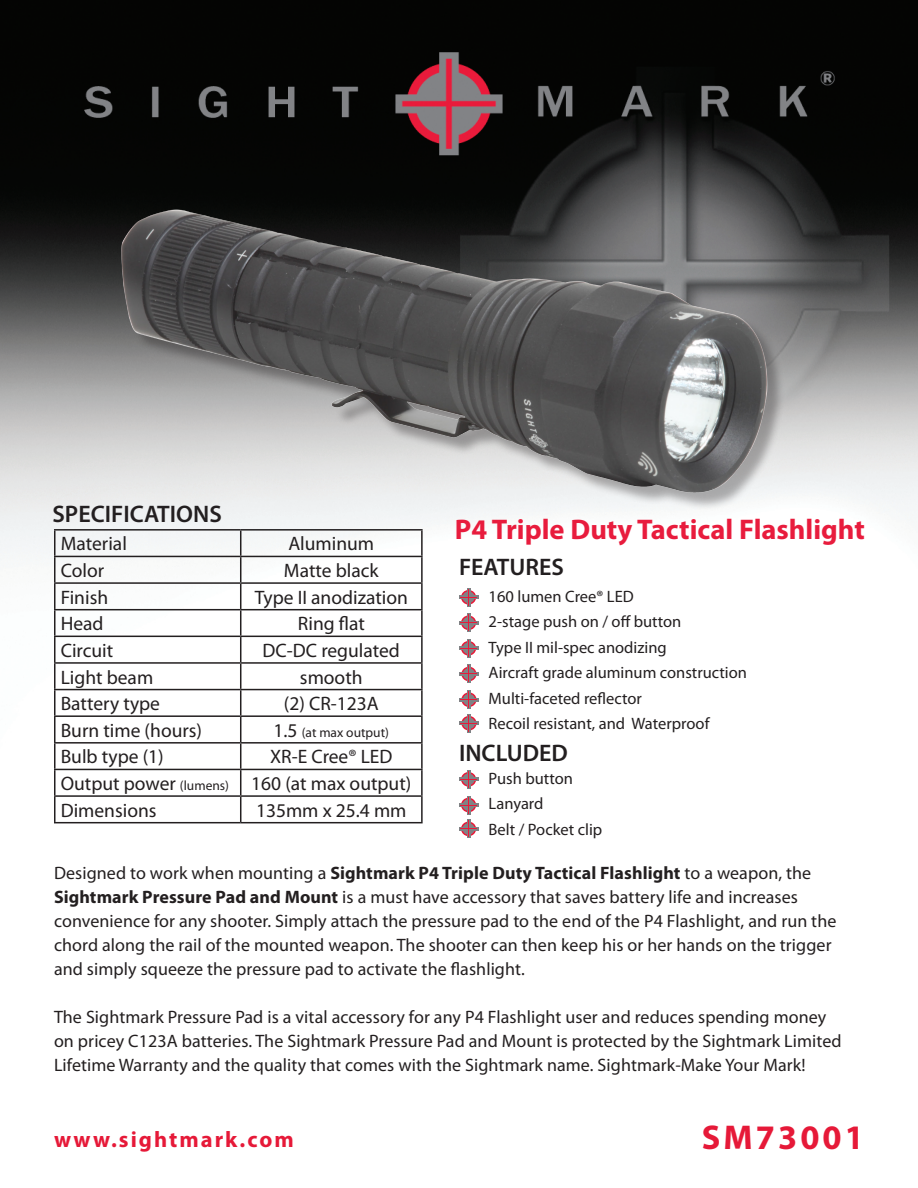
<style>
.page{position:relative;width:918px;height:1188px;background:#fff}
.page>*{position:absolute;margin:0;border:0;box-sizing:border-box;transform-origin:0 0}
.t1{font:700 34.5px "Myriad Pro";letter-spacing:.09em;color:#e61938}
.t2{font:700 28.5px "Myriad Pro";color:#e81c3d}
.t3{font:600 24px "Myriad Pro";color:#231f20}
.t4{font:700 22.5px "Myriad Pro";letter-spacing:.09em;color:#e61938}
.t5{font:19.5px "Myriad Pro";color:#231f20}
.t6{font:18px/24px "Myriad Pro";letter-spacing:.005em;color:#231f20}
.t7{font:16.5px "Myriad Pro";color:#231f20}
.t8{font:13.5px "Myriad Pro";color:#231f20}
.s1{font-size:19.5px}
.s2{font-size:13.5px}
.s3{font-weight:700}
</style>
<div class="page">
<img style="left:0;top:0;width:918px;height:838px">
<img style="left:89px;top:146px;width:721px;height:481px">
<hr style="left:467px;top:588px;width:3px;height:19px;background:#808285">
<hr style="left:459px;top:596px;width:19px;height:3px;background:#808285">
<svg style="left:460px;top:589px;width:17px;height:16px"></svg>
<hr style="left:467px;top:614px;width:3px;height:18px;background:#808285">
<hr style="left:459px;top:621px;width:19px;height:3px;background:#808285">
<svg style="left:460px;top:615px;width:17px;height:16px"></svg>
<hr style="left:467px;top:639px;width:3px;height:19px;background:#808285">
<hr style="left:459px;top:647px;width:19px;height:3px;background:#808285">
<svg style="left:460px;top:640px;width:17px;height:16px"></svg>
<hr style="left:467px;top:665px;width:4px;height:18px;background:#808285">
<hr style="left:459px;top:672px;width:20px;height:4px;background:#808285">
<svg style="left:461px;top:666px;width:16px;height:16px"></svg>
<hr style="left:467px;top:690px;width:4px;height:19px;background:#808285">
<hr style="left:459px;top:698px;width:20px;height:3px;background:#808285">
<svg style="left:461px;top:692px;width:16px;height:16px"></svg>
<hr style="left:467px;top:714px;width:4px;height:18px;background:#808285">
<hr style="left:459px;top:722px;width:20px;height:3px;background:#808285">
<svg style="left:461px;top:715px;width:16px;height:16px"></svg>
<hr style="left:54px;top:529px;width:187px;height:2px;background:#231f20">
<hr style="left:54px;top:531px;width:2px;height:25px;background:#231f20">
<hr style="left:241px;top:529px;width:182px;height:2px;background:#231f20">
<hr style="left:421px;top:531px;width:2px;height:25px;background:#231f20">
<hr style="left:54px;top:556px;width:187px;height:1px;background:#231f20">
<hr style="left:54px;top:557px;width:2px;height:25px;background:#231f20">
<hr style="left:241px;top:556px;width:182px;height:1px;background:#231f20">
<hr style="left:421px;top:557px;width:2px;height:25px;background:#231f20">
<hr style="left:54px;top:582px;width:187px;height:2px;background:#231f20">
<hr style="left:54px;top:584px;width:2px;height:25px;background:#231f20">
<hr style="left:241px;top:582px;width:182px;height:2px;background:#231f20">
<hr style="left:421px;top:584px;width:2px;height:25px;background:#231f20">
<hr style="left:54px;top:609px;width:187px;height:1px;background:#231f20">
<hr style="left:54px;top:610px;width:2px;height:26px;background:#231f20">
<hr style="left:241px;top:609px;width:182px;height:1px;background:#231f20">
<hr style="left:421px;top:610px;width:2px;height:26px;background:#231f20">
<hr style="left:54px;top:636px;width:187px;height:1px;background:#231f20">
<hr style="left:54px;top:637px;width:2px;height:25px;background:#231f20">
<hr style="left:241px;top:636px;width:182px;height:1px;background:#231f20">
<hr style="left:421px;top:637px;width:2px;height:25px;background:#231f20">
<hr style="left:54px;top:662px;width:187px;height:2px;background:#231f20">
<hr style="left:54px;top:664px;width:2px;height:25px;background:#231f20">
<hr style="left:241px;top:662px;width:182px;height:2px;background:#231f20">
<hr style="left:421px;top:664px;width:2px;height:25px;background:#231f20">
<hr style="left:54px;top:689px;width:187px;height:1px;background:#231f20">
<hr style="left:54px;top:690px;width:2px;height:25px;background:#231f20">
<hr style="left:241px;top:689px;width:182px;height:1px;background:#231f20">
<hr style="left:421px;top:690px;width:2px;height:25px;background:#231f20">
<hr style="left:54px;top:715px;width:187px;height:2px;background:#231f20">
<hr style="left:54px;top:717px;width:2px;height:25px;background:#231f20">
<hr style="left:241px;top:715px;width:182px;height:2px;background:#231f20">
<hr style="left:421px;top:717px;width:2px;height:25px;background:#231f20">
<hr style="left:54px;top:742px;width:187px;height:2px;background:#231f20">
<hr style="left:54px;top:744px;width:2px;height:25px;background:#231f20">
<hr style="left:241px;top:742px;width:182px;height:2px;background:#231f20">
<hr style="left:421px;top:744px;width:2px;height:25px;background:#231f20">
<hr style="left:54px;top:769px;width:187px;height:1px;background:#231f20">
<hr style="left:54px;top:770px;width:2px;height:25px;background:#231f20">
<hr style="left:241px;top:769px;width:182px;height:1px;background:#231f20">
<hr style="left:421px;top:770px;width:2px;height:25px;background:#231f20">
<hr style="left:54px;top:795px;width:187px;height:2px;background:#231f20">
<hr style="left:54px;top:797px;width:2px;height:25px;background:#231f20">
<hr style="left:241px;top:795px;width:182px;height:2px;background:#231f20">
<svg style="left:240px;top:531px;width:1px;height:291px"></svg>
<hr style="left:421px;top:797px;width:2px;height:25px;background:#231f20">
<hr style="left:54px;top:822px;width:187px;height:1px;background:#231f20">
<hr style="left:241px;top:822px;width:182px;height:1px;background:#231f20">
<hr style="left:467px;top:770px;width:3px;height:19px;background:#808285">
<hr style="left:459px;top:778px;width:19px;height:3px;background:#808285">
<svg style="left:460px;top:771px;width:17px;height:16px"></svg>
<hr style="left:467px;top:796px;width:3px;height:18px;background:#808285">
<hr style="left:459px;top:803px;width:19px;height:4px;background:#808285">
<svg style="left:460px;top:797px;width:17px;height:16px"></svg>
<hr style="left:467px;top:820px;width:3px;height:18px;background:#808285">
<hr style="left:459px;top:827px;width:19px;height:4px;background:#808285">
<svg style="left:460px;top:821px;width:17px;height:16px"></svg>
<p class="t3" style="left:52px;top:499px;width:171px">SPECIFICATIONS</p>
<p class="t5" style="left:61px;top:532px;width:68px">Material</p>
<p class="t5" style="left:288px;top:532px;width:87px">Aluminum</p>
<p class="t5" style="left:61px;top:559px;width:45px">Color</p>
<p class="t5" style="left:284px;top:559px;width:96px">Matte black</p>
<p class="t5" style="left:61px;top:585px;width:49px">Finish</p>
<p class="t5" style="left:255px;top:585px;width:155px">Type II anodization</p>
<p class="t5" style="left:61px;top:612px;width:44px">Head</p>
<p class="t5" style="left:298px;top:612px;width:69px">Ring flat</p>
<p class="t5" style="left:61px;top:638px;width:54px">Circuit</p>
<p class="t5" style="left:263px;top:638px;width:139px">DC-DC regulated</p>
<p class="t5" style="left:61px;top:665px;width:94px">Light beam</p>
<p class="t5" style="left:300px;top:665px;width:64px">smooth</p>
<p class="t5" style="left:61px;top:692px;width:101px">Battery type</p>
<p class="t5" style="left:284px;top:692px;width:96px">(2) CR-123A</p>
<p class="t5" style="left:61px;top:718px;width:143px">Burn time (hours)</p>
<p class="t8" style="left:274px;top:724px;width:117px"><span class="s1">1.5</span> (at max output)</p>
<p class="t5" style="left:61px;top:745px;width:105px">Bulb type (1)</p>
<p class="t5" style="left:270px;top:745px;width:124px">XR-E Cree® LED</p>
<p class="t5" style="left:61px;top:772px;width:170px">Output power <span class="s2">(lumens)</span></p>
<p class="t5" style="left:251px;top:772px;width:162px">160 (at max output)</p>
<p class="t5" style="left:61px;top:798px;width:97px">Dimensions</p>
<p class="t5" style="left:256px;top:798px;width:152px">135mm x 25.4 mm</p>
<p class="t2" style="left:455px;top:511px;width:412px">P4 Triple Duty Tactical Flashlight</p>
<p class="t3" style="left:459px;top:552px;width:106px">FEATURES</p>
<p class="t7" style="left:489px;top:586px;width:147px">160 lumen Cree® LED</p>
<p class="t7" style="left:489px;top:612px;width:194px">2-stage push on / off button</p>
<p class="t7" style="left:489px;top:637px;width:180px">Type II mil-spec anodizing</p>
<p class="t7" style="left:489px;top:663px;width:260px">Aircraft grade aluminum construction</p>
<p class="t7" style="left:489px;top:688px;width:155px">Multi-faceted reflector</p>
<p class="t7" style="left:489px;top:714px;width:222px">Recoil resistant, and Waterproof</p>
<p class="t3" style="left:459px;top:738px;width:110px">INCLUDED</p>
<p class="t7" style="left:489px;top:768px;width:86px">Push button</p>
<p class="t7" style="left:489px;top:794px;width:56px">Lanyard</p>
<p class="t7" style="left:489px;top:819px;width:115px">Belt / Pocket clip</p>
<p class="t6" style="left:54px;top:861px;width:784px">Designed to work when mounting a <span class="s3">Sightmark P4 Triple Duty Tactical Flashlight</span> to a weapon, the <span class="s3">Sightmark Pressure Pad and Mount</span> is a must have accessory that saves battery life and increases convenience for any shooter. Simply attach the pressure pad to the end of the P4 Flashlight, and run the chord along the rail of the mounted weapon. The shooter can then keep his or her hands on the trigger and simply squeeze the pressure pad to activate the flashlight.</p>
<p class="t6" style="left:54px;top:1005px;width:789px">The Sightmark Pressure Pad is a vital accessory for any P4 Flashlight user and reduces spending money on pricey C123A batteries. The Sightmark Pressure Pad and Mount is protected by the Sightmark Limited<br>Lifetime Warranty and the quality that comes with the Sightmark name. Sightmark-Make Your Mark!</p>
<p class="t4" style="left:54px;top:1125px;width:241px">www.sightmark.com</p>
<p class="t1" style="left:702px;top:1115px;width:164px">SM73001</p>
</div>
